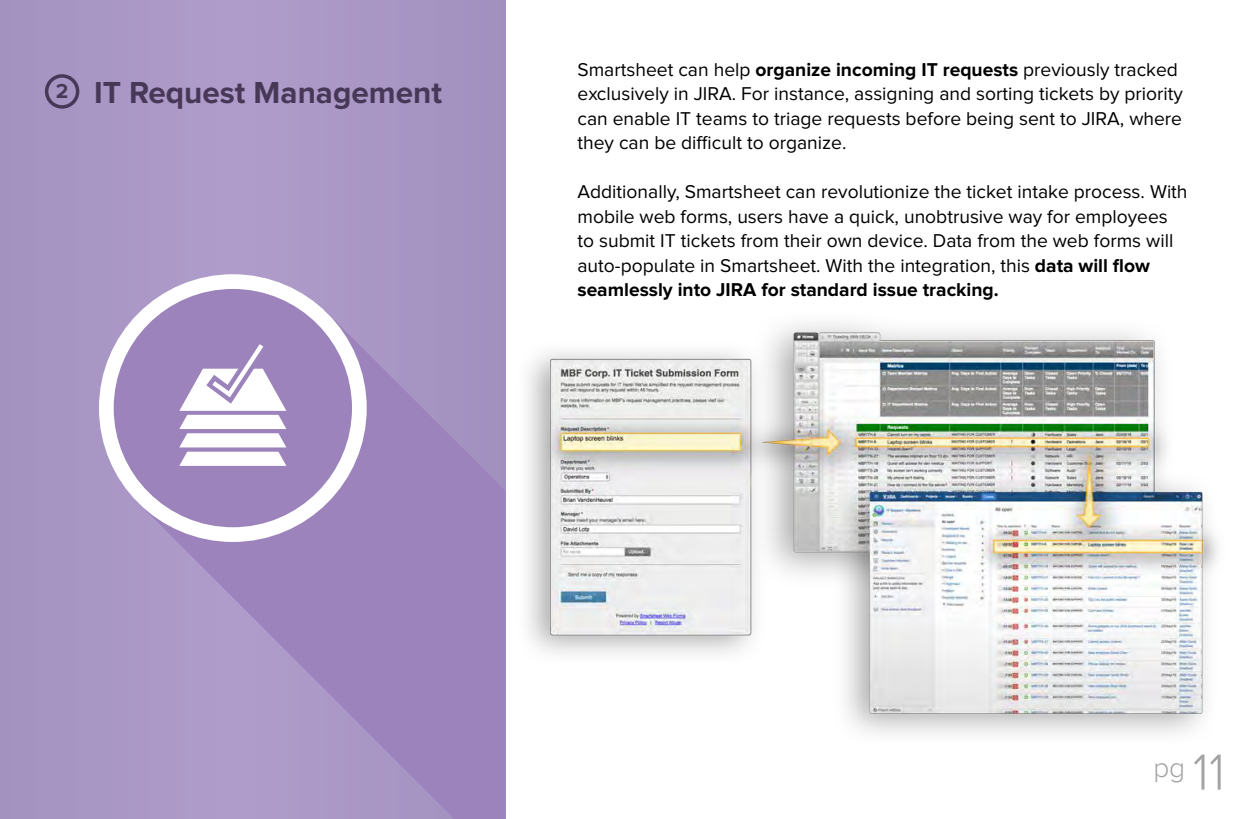
<style>
.page{position:relative;width:1260px;height:819px;background:#fff}
.page>*{position:absolute;margin:0;border:0;box-sizing:border-box;transform-origin:0 0}
.t1{font:300 52.5px "Proxima Nova";color:#a3a3a3}
.t2{font:700 31.5px "Proxima Nova";color:#483858}
.t3{font:300 28px "Proxima Nova";color:#a3a3a3}
.t4{font:700 21px "Proxima Nova";color:#483858}
.t5{font:19.25px/24.5px "Proxima Nova";color:#000}
.s1{font-weight:700}
</style>
<div class="page">
<img style="left:527px;top:323px;width:691px;height:411px">
<div style="left:0;top:0;width:505px;height:819px;background:#a896c4"></div>
<svg style="left:106px;top:282px;width:399px;height:537px;fill:#9c83bc"></svg>
<div style="left:99px;top:274px;width:268px;height:268px;border:15px solid #fff;border-radius:50%"></div>
<svg style="left:179px;top:327px;width:107px;height:139px;background:#ccc0dd"></svg>
<div style="left:45px;top:74px;width:34px;height:35px;border:4px solid #483858;border-radius:50%"></div>
<p class="t4" style="left:56px;top:81px;width:14px">2</p>
<p class="t2" style="left:94px;top:78px;width:349px">IT Request Management</p>
<p class="t5" style="left:577px;top:58px;width:607px">Smartsheet can help <span class="s1">organize incoming IT requests</span> previously tracked exclusively in JIRA. For instance, assigning and sorting tickets by priority can enable IT teams to triage requests before being sent to JIRA, where they can be difficult to organize.</p>
<p class="t5" style="left:577px;top:180px;width:612px">Additionally, Smartsheet can revolutionize the ticket intake process. With mobile web forms, users have a quick, unobtrusive way for employees to submit IT tickets from their own device. Data from the web forms will auto-populate in Smartsheet. With the integration, this <span class="s1">data will flow seamlessly into JIRA for standard issue tracking.</span></p>
<p class="t3" style="left:1154px;top:755px;width:33px">pg</p>
<p class="t1" style="left:1193px;top:748px;width:34px">11</p>
</div>
